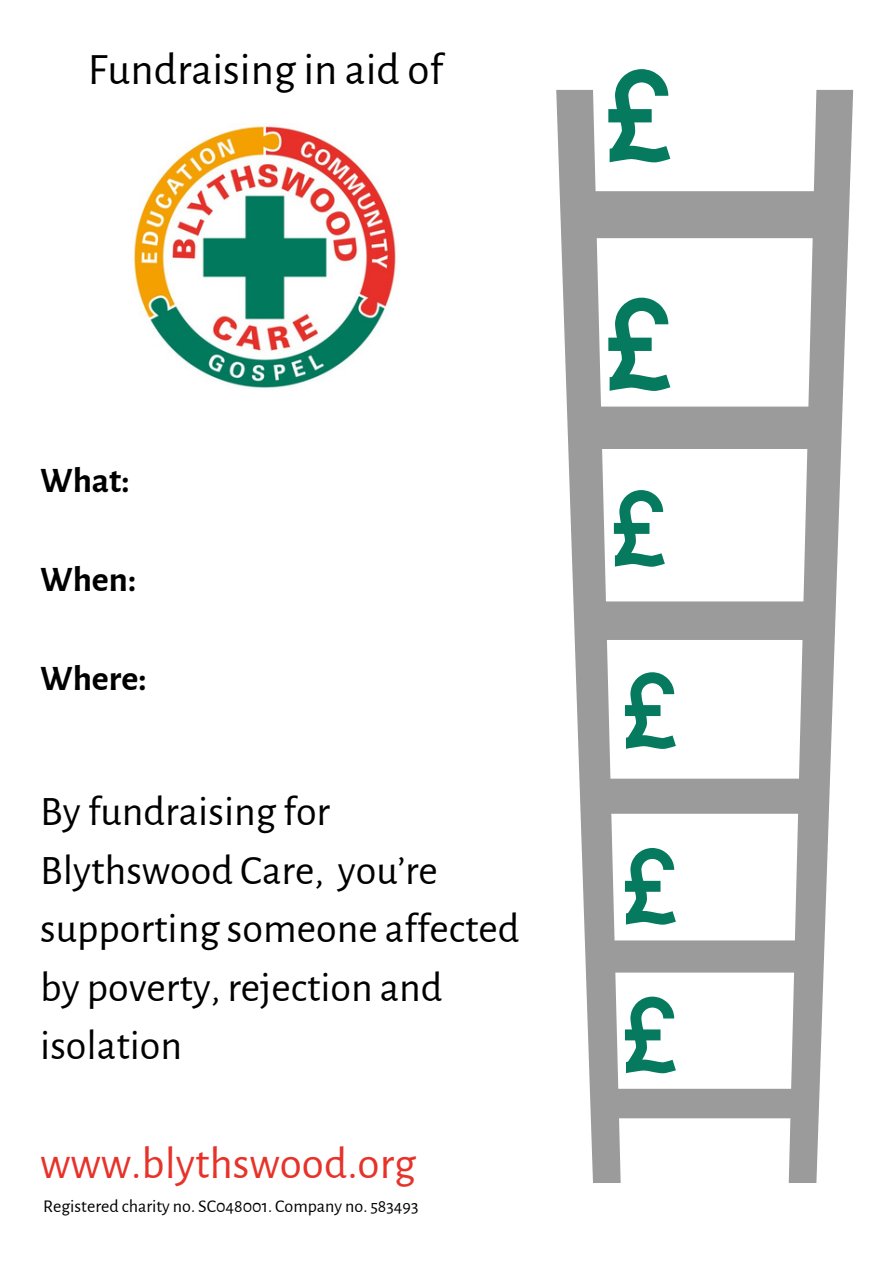
<style>
.page{position:relative;width:894px;height:1264px;background:#fff}
.page>*{position:absolute;margin:0;border:0;box-sizing:border-box;transform-origin:0 0}
.t1{font:45px "Alegreya Sans";color:#000}
.t2{font:45px "Alegreya Sans";color:#e7322a}
.t3{font:42px/58.5px "Alegreya Sans";color:#000}
.t4{font:700 36px "Alegreya Sans";color:#000}
.t5{font:18px "Alegreya Sans";color:#000}
</style>
<div class="page">
<div style="left:620px;top:191px;width:168px;height:47px;background:#9b9b9b"></div>
<div style="left:620px;top:406px;width:168px;height:43px;background:#9b9b9b"></div>
<div style="left:620px;top:601px;width:168px;height:39px;background:#9b9b9b"></div>
<div style="left:620px;top:778px;width:168px;height:35px;background:#9b9b9b"></div>
<div style="left:620px;top:940px;width:168px;height:32px;background:#9b9b9b"></div>
<div style="left:620px;top:1088px;width:168px;height:30px;background:#9b9b9b"></div>
<svg style="left:556px;top:90px;width:64px;height:1092px;fill:#9b9b9b"></svg>
<svg style="left:788px;top:90px;width:64px;height:1092px;fill:#9b9b9b"></svg>
<img style="left:133px;top:124px;width:263px;height:265px">
<svg style="left:624px;top:996px;width:51px;height:77px"></svg>
<svg style="left:608px;top:298px;width:62px;height:93px"></svg>
<svg style="left:608px;top:69px;width:62px;height:93px"></svg>
<svg style="left:624px;top:848px;width:51px;height:76px"></svg>
<svg style="left:624px;top:672px;width:51px;height:76px"></svg>
<svg style="left:613px;top:490px;width:51px;height:76px"></svg>
<p class="t1" style="left:88px;top:48px;width:356px">Fundraising in aid of</p>
<h2 class="t4" style="left:40px;top:463px;width:91px">What:</h2>
<h2 class="t4" style="left:40px;top:562px;width:97px">When:</h2>
<h2 class="t4" style="left:40px;top:661px;width:108px">Where:</h2>
<h1 class="t3" style="left:40px;top:783px;width:481px">By fundraising for<br>Blythswood Care, you’re supporting someone affected by poverty, rejection and isolation</h1>
<p class="t2" style="left:40px;top:1141px;width:377px">www.blythswood.org</p>
<p class="t5" style="left:43px;top:1197px;width:376px">Registered charity no. SC048001. Company no. 583493</p>
</div>
